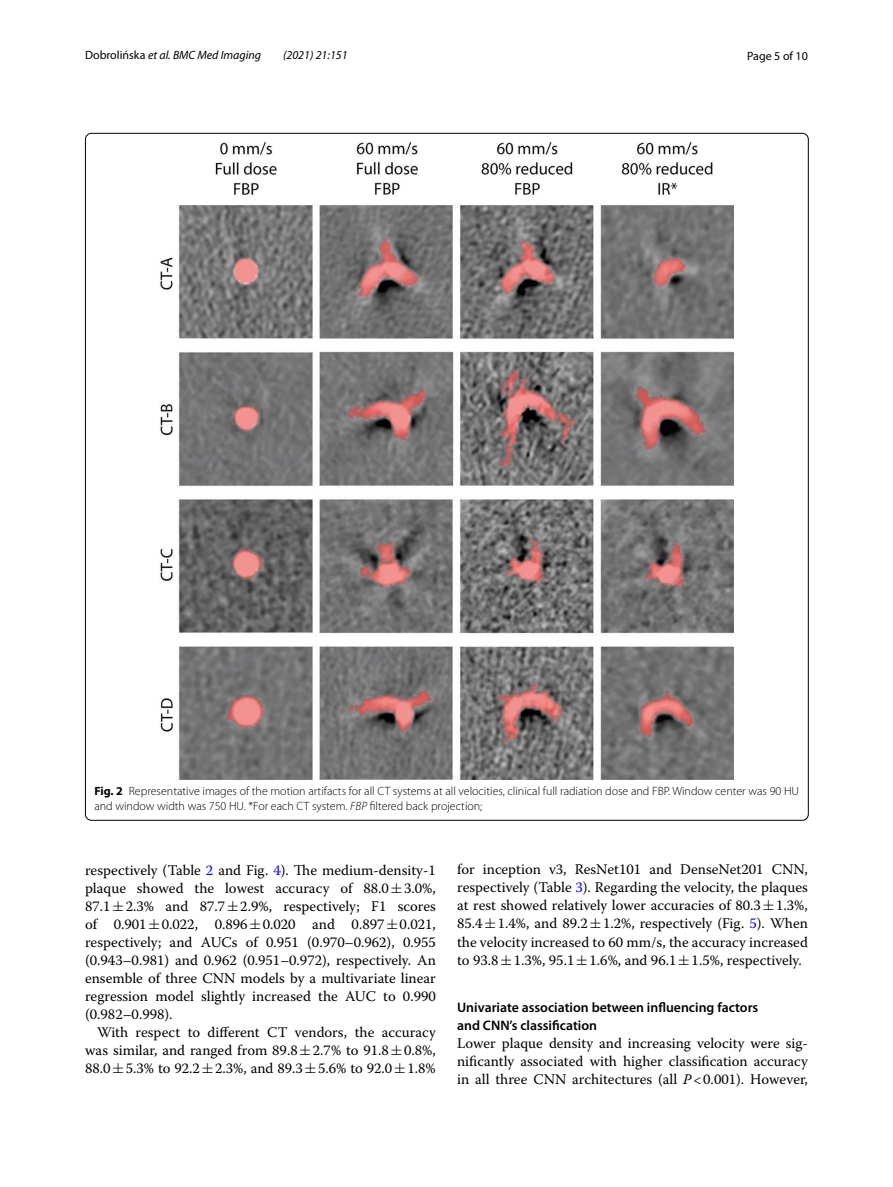
<style>
.page{position:relative;width:893px;height:1187px;background:#fff}
.page>*{position:absolute;margin:0;border:0;box-sizing:border-box;transform-origin:0 0}
.t1{font:14.7px/18px "Warnock Pro";color:#000;text-align:justify}
.t2{font:600 13.8px/18px "Myriad Pro";color:#000}
.t3{font:300 12px/15px "Myriad Pro";color:#000}
.t4{font:italic 12px "Myriad Pro";color:#000}
.t5{font:12px "Myriad Pro";color:#000}
.s1{font-style:normal}
.s2{font-weight:700}
.s3{font-style:italic}
.s4{color:#00f}
.s5{font-family:"MTSY"}
</style>
<div class="page">
<img style="left:160px;top:142px;width:574px;height:637px">
<p class="t4" style="left:85px;top:48px;width:178px"><span class="s1">Dobrolińska</span> et al. BMC Med Imaging</p>
<p class="t4" style="left:283px;top:48px;width:66px">(2021) 21:151</p>
<p class="t5" style="left:747px;top:48px;width:62px">Page 5 of 10</p>
<p class="t3" style="left:94px;top:783px;width:706px"><span class="s2">Fig. 2</span> Representative images of the motion artifacts for all CT systems at all velocities, clinical full radiation dose and FBP. Window center was 90 HU and window width was 750 HU. *For each CT system. <span class="s3">FBP</span> filtered back projection;</p>
<p class="t1" style="left:85px;top:860px;width:352px">respectively (Table <span class="s4">2</span> and Fig. <span class="s4">4</span>). The medium-density-1 plaque showed the lowest accuracy of 88.0<span class="s5">±</span>3.0%, 87.1<span class="s5">±</span>2.3% and 87.7<span class="s5">±</span>2.9%, respectively; F1 scores of 0.901<span class="s5">±</span>0.022, 0.896<span class="s5">±</span>0.020 and 0.897<span class="s5">±</span>0.021, respectively; and AUCs of 0.951 (0.970–0.962), 0.955 (0.943–0.981) and 0.962 (0.951–0.972), respectively. An ensemble of three CNN models by a multivariate linear regression model slightly increased the AUC to 0.990 (0.982–0.998).</p>
<p class="t1" style="left:85px;top:1022px;width:352px;text-indent:12px">With respect to different CT vendors, the accuracy was similar, and ranged from 89.8<span class="s5">±</span>2.7% to 91.8<span class="s5">±</span>0.8%, 88.0<span class="s5">±</span>5.3% to 92.2<span class="s5">±</span>2.3%, and 89.3<span class="s5">±</span>5.6% to 92.0<span class="s5">±</span>1.8%</p>
<p class="t1" style="left:457px;top:860px;width:352px">for inception v3, ResNet101 and DenseNet201 CNN, respectively (Table <span class="s4">3</span>). Regarding the velocity, the plaques at rest showed relatively lower accuracies of 80.3<span class="s5">±</span>1.3%, 85.4<span class="s5">±</span>1.4%, and 89.2<span class="s5">±</span>1.2%, respectively (Fig. <span class="s4">5</span>). When the velocity increased to 60 mm/s, the accuracy increased to 93.8<span class="s5">±</span>1.3%, 95.1<span class="s5">±</span>1.6%, and 96.1<span class="s5">±</span>1.5%, respectively.</p>
<p class="t2" style="left:457px;top:998px;width:303px">Univariate association between influencing factors and CNN’s classification</p>
<p class="t1" style="left:457px;top:1034px;width:352px">Lower plaque density and increasing velocity were sig&shy;nificantly associated with higher classification accuracy in all three CNN architectures (all <span class="s3">P</span>&lt;0.001). However,</p>
</div>
